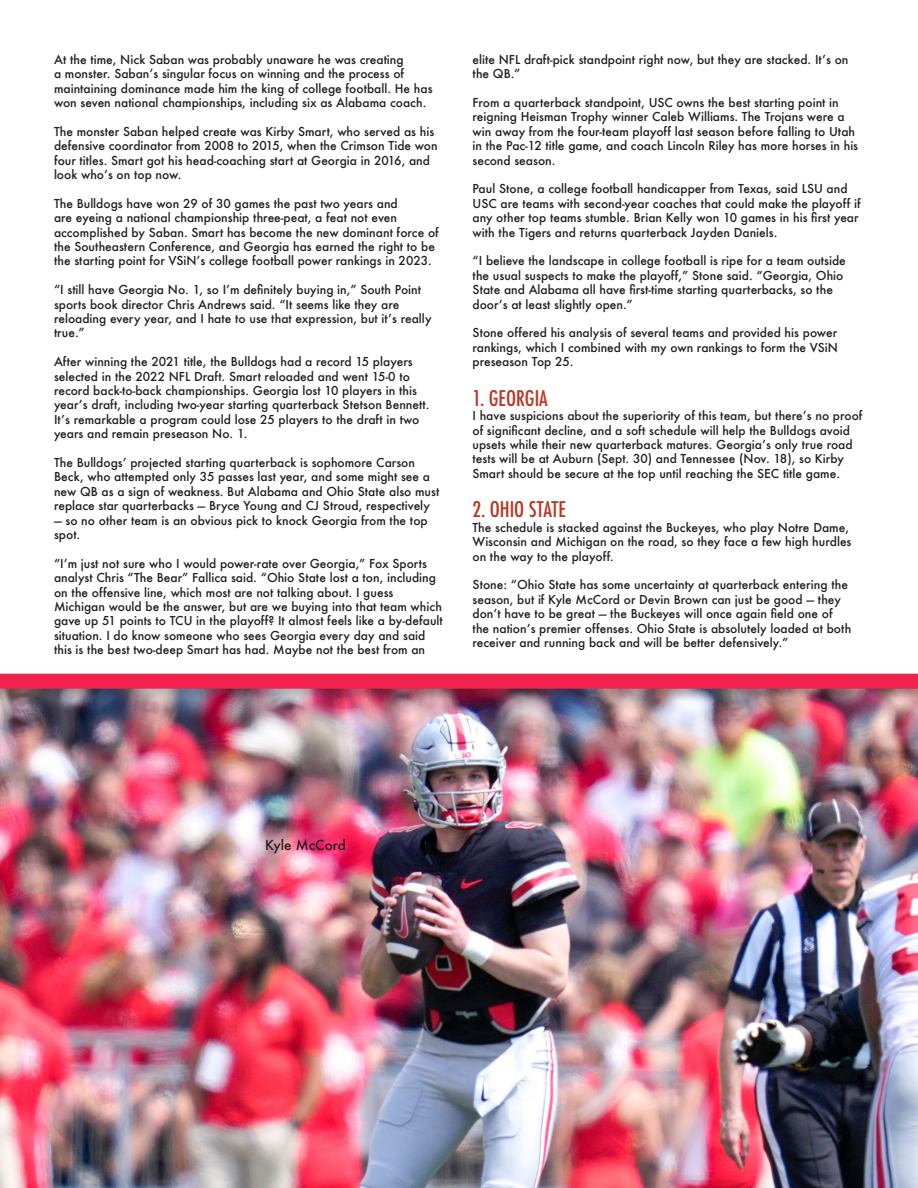
<style>
.page{position:relative;width:918px;height:1188px;background:#fff}
.page>*{position:absolute;margin:0;border:0;box-sizing:border-box;transform-origin:0 0}
.t1{font:500 condensed 21px "Futura";color:#ba3626}
.Quotes{font:500 13.5px "Futura";color:#231f20}
.t2{font:500 12px/14.4px "Futura";color:#231f20}
</style>
<div class="page">
<img style="left:0;top:703px;width:918px;height:485px">
<div style="left:0;top:673px;width:918px;height:30px;background:#231f20;opacity:.3"></div>
<div style="left:0;top:674px;width:918px;height:15px;background:#f1224e"></div>
<p class="t2" style="left:54px;top:52px;width:380px">At the time, Nick Saban was probably unaware he was creating<br>a monster. Saban’s singular focus on winning and the process of maintaining dominance made him the king of college football. He has won seven national championships, including six as Alabama coach.</p>
<p class="t2" style="left:54px;top:124px;width:385px">The monster Saban helped create was Kirby Smart, who served as his defensive coordinator from 2008 to 2015, when the Crimson Tide won four titles. Smart got his head-coaching start at Georgia in 2016, and look who’s on top now.</p>
<p class="t2" style="left:54px;top:196px;width:386px">The Bulldogs have won 29 of 30 games the past two years and<br>are eyeing a national championship three-peat, a feat not even accomplished by Saban. Smart has become the new dominant force of the Southeastern Conference, and Georgia has earned the right to be the starting point for VSiN’s college football power rankings in 2023.</p>
<p class="t2" style="left:54px;top:282px;width:379px">“I still have Georgia No. 1, so I’m definitely buying in,” South Point sports book director Chris Andrews said. “It seems like they are reloading every year, and I hate to use that expression, but it’s really true.”</p>
<p class="t2" style="left:54px;top:354px;width:377px">After winning the 2021 title, the Bulldogs had a record 15 players selected in the 2022 NFL Draft. Smart reloaded and went 15-0 to record back-to-back championships. Georgia lost 10 players in this year’s draft, including two-year starting quarterback Stetson Bennett.<br>It’s remarkable a program could lose 25 players to the draft in two years and remain preseason No. 1.</p>
<p class="t2" style="left:54px;top:455px;width:387px">The Bulldogs’ projected starting quarterback is sophomore Carson Beck, who attempted only 35 passes last year, and some might see a new QB as a sign of weakness. But Alabama and Ohio State also must replace star quarterbacks — Bryce Young and CJ Stroud, respectively</p>
<p class="t2" style="left:54px;top:513px;width:375px">— so no other team is an obvious pick to knock Georgia from the top spot.</p>
<p class="t2" style="left:54px;top:556px;width:390px">“I’m just not sure who I would power-rate over Georgia,” Fox Sports analyst Chris “The Bear” Fallica said. “Ohio State lost a ton, including on the offensive line, which most are not talking about. I guess Michigan would be the answer, but are we buying into that team which gave up 51 points to TCU in the playoff? It almost feels like a by-default situation. I do know someone who sees Georgia every day and said this is the best two-deep Smart has had. Maybe not the best from an</p>
<p class="t2" style="left:472px;top:52px;width:378px">elite NFL draft-pick standpoint right now, but they are stacked. It’s on the QB.”</p>
<p class="t2" style="left:472px;top:95px;width:387px">From a quarterback standpoint, USC owns the best starting point in reigning Heisman Trophy winner Caleb Williams. The Trojans were a win away from the four-team playoff last season before falling to Utah in the Pac-12 title game, and coach Lincoln Riley has more horses in his second season.</p>
<p class="t2" style="left:472px;top:182px;width:390px">Paul Stone, a college football handicapper from Texas, said LSU and USC are teams with second-year coaches that could make the playoff if any other top teams stumble. Brian Kelly won 10 games in his first year with the Tigers and returns quarterback Jayden Daniels.</p>
<p class="t2" style="left:472px;top:254px;width:375px">“I believe the landscape in college football is ripe for a team outside the usual suspects to make the playoff,” Stone said. “Georgia, Ohio State and Alabama all have first-time starting quarterbacks, so the door’s at least slightly open.”</p>
<p class="t2" style="left:472px;top:326px;width:367px;text-align:justify">Stone offered his analysis of several teams and provided his power rankings, which I combined with my own rankings to form the VSiN preseason Top 25.</p>
<h2 class="t1" style="left:472px;top:385px;width:77px">1. GEORGIA</h2>
<p class="t2" style="left:472px;top:408px;width:392px">I have suspicions about the superiority of this team, but there’s no proof of significant decline, and a soft schedule will help the Bulldogs avoid upsets while their new quarterback matures. Georgia’s only true road tests will be at Auburn (Sept. 30) and Tennessee (Nov. 18), so Kirby Smart should be secure at the top until reaching the SEC title game.</p>
<h2 class="t1" style="left:472px;top:496px;width:95px">2. OHIO STATE</h2>
<p class="t2" style="left:472px;top:520px;width:381px">The schedule is stacked against the Buckeyes, who play Notre Dame,<br>Wisconsin and Michigan on the road, so they face a few high hurdles on the way to the playoff.</p>
<p class="t2" style="left:472px;top:578px;width:380px">Stone: “Ohio State has some uncertainty at quarterback entering the season, but if Kyle McCord or Devin Brown can just be good — they don’t have to be great — the Buckeyes will once again field one of the nation’s premier offenses. Ohio State is absolutely loaded at both receiver and running back and will be better defensively.”</p>
<p class="Quotes" style="left:265px;top:835px;width:82px">Kyle McCord</p>
</div>
